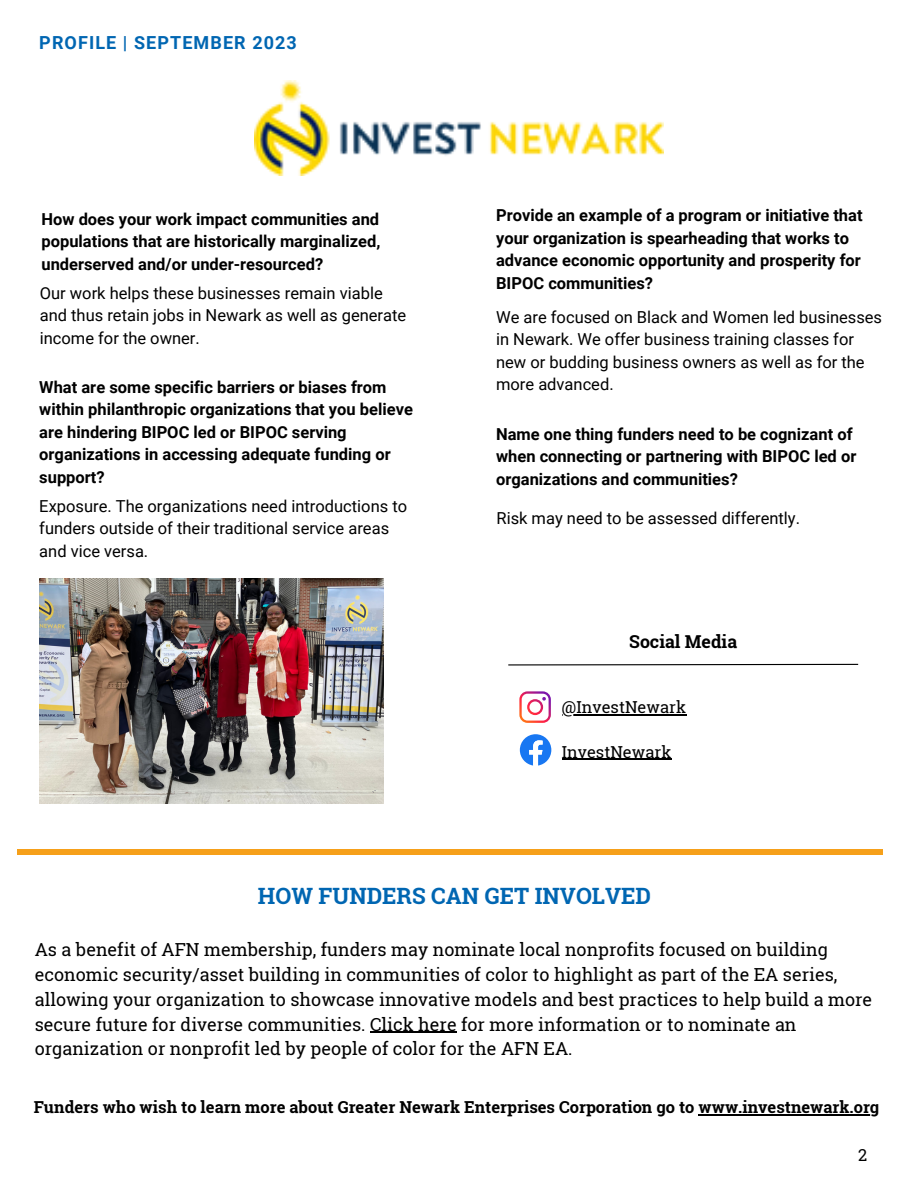
<style>
.page{position:relative;width:918px;height:1188px;background:#fff}
.page>*{position:absolute;margin:0;border:0;box-sizing:border-box;transform-origin:0 0}
.t1{font:700 22.5px "Roboto Slab";color:#0066b2}
.t2{font:18px/24.8px "Roboto Slab";color:#000}
.t3{font:700 18px "Roboto";letter-spacing:.06em;color:#0066b2}
.t4{font:700 17.85px "Roboto Slab";color:#000}
.t5{font:700 16.5px/22.5px "Roboto";color:#000}
.t6{font:16.5px/22.5px "Roboto";color:#000}
.t7{font:700 16.5px "Roboto Slab";color:#000}
.t8{font:16.5px "Roboto Slab";color:#000}
</style>
<div class="page">
<div style="left:17px;top:849px;width:866px;height:5px;background:#f6a01a"></div>
<svg style="left:520px;top:734px;width:31px;height:32px"></svg>
<svg style="left:519px;top:691px;width:32px;height:32px"></svg>
<svg style="left:508px;top:663px;width:351px;height:3px"></svg>
<img style="left:255px;top:81px;width:408px;height:94px">
<img style="left:39px;top:579px;width:345px;height:225px">
<hr style="left:562px;top:759px;width:109px;height:1px;background:#000">
<hr style="left:699px;top:1114px;width:180px;height:1px;background:#000">
<hr style="left:370px;top:1032px;width:87px;height:1px;background:#000">
<hr style="left:562px;top:714px;width:124px;height:1px;background:#000">
<p class="t3" style="left:39px;top:33px;width:259px">PROFILE | SEPTEMBER 2023</p>
<p class="t5" style="left:41px;top:208px;width:340px;text-align:justify">How does your work impact communities and populations that are historically marginalized, underserved and/or under-resourced?</p>
<p class="t6" style="left:40px;top:282px;width:368px">Our work helps these businesses remain viable and thus retain jobs in Newark as well as generate income for the owner.</p>
<p class="t5" style="left:39px;top:376px;width:375px">What are some specific barriers or biases from within philanthropic organizations that you believe are hindering BIPOC led or BIPOC serving organizations in accessing adequate funding or support?</p>
<p class="t6" style="left:39px;top:495px;width:369px">Exposure. The organizations need introductions to funders outside of their traditional service areas and vice versa.</p>
<p class="t5" style="left:496px;top:205px;width:368px">Provide an example of a program or initiative that your organization is spearheading that works to advance economic opportunity and prosperity for BIPOC communities?</p>
<p class="t6" style="left:496px;top:306px;width:388px">We are focused on Black and Women led businesses in Newark. We offer business training classes for new or budding business owners as well as for the more advanced.</p>
<p class="t5" style="left:496px;top:423px;width:362px">Name one thing funders need to be cognizant of when connecting or partnering with BIPOC led or organizations and communities?</p>
<p class="t6" style="left:497px;top:508px;width:305px">Risk may need to be assessed differently.</p>
<p class="t4" style="left:629px;top:629px;width:109px">Social Media</p>
<p class="t8" style="left:562px;top:696px;width:126px">@InvestNewark</p>
<p class="t8" style="left:562px;top:740px;width:111px">InvestNewark</p>
<p class="t1" style="left:258px;top:881px;width:395px">HOW FUNDERS CAN GET INVOLVED</p>
<p class="t2" style="left:35px;top:937px;width:839px">As a benefit of AFN membership, funders may nominate local nonprofits focused on building economic security/asset building in communities of color to highlight as part of the EA series, allowing your organization to showcase innovative models and best practices to help build a more secure future for diverse communities. Click here for more information or to nominate an organization or nonprofit led by people of color for the AFN EA.</p>
<p class="t7" style="left:34px;top:1096px;width:847px">Funders who wish to learn more about Greater Newark Enterprises Corporation go to www.investnewark.org</p>
<p class="t8" style="left:858px;top:1144px;width:11px">2</p>
</div>
